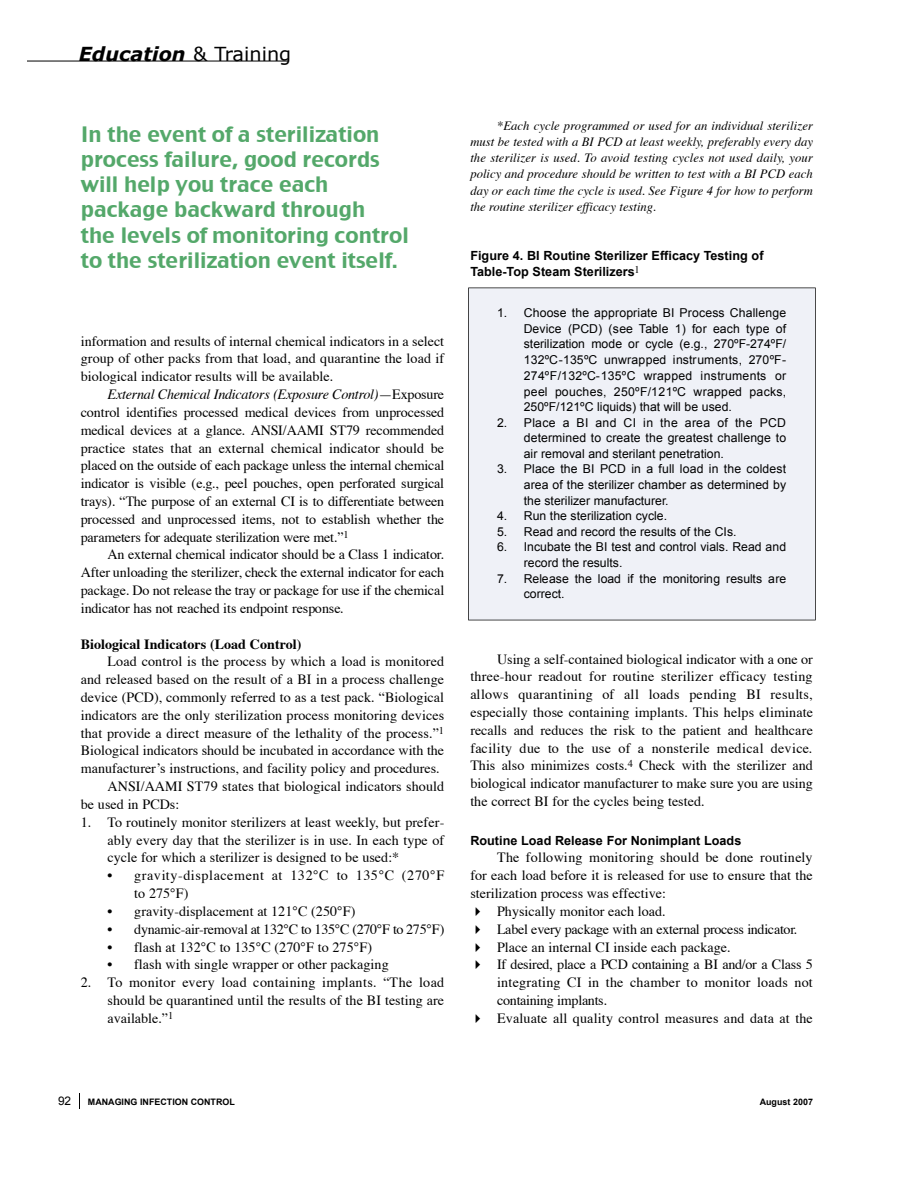
<style>
.page{position:relative;width:918px;height:1188px;background:#fff}
.page>*{position:absolute;margin:0;border:0;box-sizing:border-box;transform-origin:0 0}
.t1{font:20.85px/25.2px "Charcoal CY";color:#54a86a}
.t2{font:italic 700 19.35px "Verdana";color:#000}
.t3{font:14.1px/17.9px "Times";color:#000;text-align:justify}
.t4{font:14.1px "Times";letter-spacing:-.02em;color:#000}
.t5{font:14.1px/17.9px "Times";letter-spacing:.035em;color:#000}
.t6{font:700 14.1px "Times";color:#000}
.t7{font:italic 12.6px/16.4px "Times";color:#000;text-align:justify}
.t8{font:12.6px/16.4px "Arial Bold MS";color:#000}
.t9{font:12.3px/15.6px "Arial MS";color:#000;text-align:justify}
.t10{font:11.85px "Arial MS";color:#000}
.t11{font:8.85px "Arial Bold MS";color:#000}
.s1{font-weight:400;font-style:normal}
.s2{font-style:italic}
</style>
<div class="page">
<div style="left:468px;top:288px;width:348px;height:332px;background:#eff1f7"></div>
<svg style="left:79px;top:1094px;width:1px;height:15px"></svg>
<hr style="left:27px;top:61px;width:261px;height:1px;background:#000">
<h2 class="t2" style="left:79px;top:41px;width:214px">Education <span class="s1">&amp; Training</span></h2>
<h1 class="t1" style="left:81px;top:121px;width:330px">In the event of a sterilization process failure, good records will help you trace each package backward through<br>the levels of monitoring control to the sterilization event itself.</h1>
<p class="t3" style="left:81px;top:333px;width:365px">information and results of internal chemical indicators in a select group of other packs from that load, and quarantine the load if biological indicator results will be available.</p>
<p class="t3" style="left:81px;top:387px;width:365px;text-indent:27px"><span class="s2">External Chemical Indicators (Exposure Contro l)</span>— E x p o s u re control identifies processed medical devices from unprocessed medical devices at a glance. ANSI/AAMI ST79 recommended practice states that an external chemical indicator should be placed on the outside of each package unless the internal chemical indicator is visible (e.g., peel pouches, open perforated surg ic a l trays). “The purpose of an external CI is to differentiate between processed and unprocessed items, not to establish whether the parameters for adequate sterilization were met.”<sup>1</sup></p>
<p class="t3" style="left:81px;top:547px;width:365px;text-indent:27px">An external chemical indicator should be a Class 1 indicator.<br>After unloading the sterilizer, check the external indicator for each package. Do not release the tray or package for use if the chemical indicator has not reached its endpoint response.</p>
<p class="t6" style="left:81px;top:638px;width:222px">Biological Indicators (Load Control)</p>
<p class="t3" style="left:108px;top:654px;width:338px">Load control is the process by which a load is monitored</p>
<p class="t3" style="left:81px;top:672px;width:365px">and released based on the result of a BI in a process challenge</p>
<p class="t3" style="left:81px;top:690px;width:365px">device (PCD), commonly referred to as a test pack. “Biological</p>
<p class="t3" style="left:81px;top:707px;width:365px">indicators are the only sterilization process monitoring devices</p>
<p class="t3" style="left:81px;top:725px;width:365px">that provide a direct measure of the lethality of the process.”<sup>1</sup></p>
<p class="t3" style="left:81px;top:743px;width:365px">Biological indicators should be incubated in accordance with the</p>
<p class="t3" style="left:81px;top:761px;width:361px">manufacturer’s instructions, and facility policy and procedures.</p>
<p class="t3" style="left:108px;top:779px;width:338px">ANSI/AAMI ST79 states that biological indicators should</p>
<p class="t3" style="left:81px;top:796px;width:100px">be used in PCDs:</p>
<p class="t3" style="left:108px;top:814px;width:338px;text-indent:-27px">1. To routinely monitor sterilizers at least weekly, but prefer&shy;ably every day that the sterilizer is in use. In each type of cycle for which a sterilizer is designed to be used:*</p>
<p class="t5" style="left:134px;top:868px;width:312px;text-indent:-27px">• gravity-displacement at 132°C to 135°C (270°F to 275°F)</p>
<p class="t3" style="left:108px;top:903px;width:249px">• gravity-displacement at 121°C (250°F)</p>
<p class="t4" style="left:108px;top:923px;width:338px">• d y n a m ic -a ir-removal at 132°C to 135°C (270°F to 275°F)</p>
<p class="t3" style="left:108px;top:939px;width:266px">• flash at 132°C to 135°C (270°F to 275°F)</p>
<p class="t3" style="left:108px;top:957px;width:283px">• flash with single wrapper or other packaging</p>
<p class="t3" style="left:108px;top:975px;width:338px;text-indent:-27px">2. To monitor every load containing implants. “The load should be quarantined until the results of the BI testing are available.”<sup>1</sup></p>
<p class="t7" style="left:470px;top:118px;width:344px;text-indent:27px">*Each cycle programmed or used for an individual sterilizer must be tested with a BI PCD at least weekly, preferably every day the sterilizer is used. To avoid testing cycles not used daily, your policy and procedure should be written to test with a BI PCD each day or each time the cycle is used. See Figure 4 for how to perform the routine sterilizer efficacy testing.</p>
<p class="t8" style="left:470px;top:248px;width:295px">Figure 4. BI Routine Sterilizer Efficacy Testing of<br>Table-Top Steam Sterilizers<sup>1</sup></p>
<p class="t9" style="left:524px;top:305px;width:264px;text-indent:-27px">1. Choose the appropriate BI Process Challenge Device (PCD) (see Table 1) for each type of sterilization mode or cycle (e.g., 270ºF-274ºF/ 132ºC-135ºC unwrapped instruments, 270ºF-274ºF/132ºC-135ºC wrapped instruments or peel pouches, 250ºF/121ºC wrapped packs, 250ºF/121ºC liquids) that will be used.</p>
<p class="t9" style="left:524px;top:414px;width:264px;text-indent:-27px">2. Place a BI and CI in the area of the PCD determined to create the greatest challenge to air removal and sterilant penetration.</p>
<p class="t9" style="left:524px;top:461px;width:264px;text-indent:-27px">3. Place the BI PCD in a full load in the coldest area of the sterilizer chamber as determined by the sterilizer manufacturer.</p>
<p class="t9" style="left:497px;top:508px;width:172px">4. Run the sterilization cycle.</p>
<p class="t9" style="left:497px;top:524px;width:241px">5. Read and record the results of the CIs.</p>
<p class="t9" style="left:524px;top:539px;width:264px;text-indent:-27px">6. Incubate the BI test and control vials. Read and record the results.</p>
<p class="t9" style="left:524px;top:571px;width:264px;text-indent:-27px">7. Release the load if the monitoring results are correct.</p>
<p class="t3" style="left:470px;top:651px;width:344px;text-indent:27px">Using a self-contained biological indicator with a one or three-hour readout for routine sterilizer efficacy testing allows quarantining of all loads pending BI results, especially those containing implants. This helps eliminate recalls and reduces the risk to the patient and healthcare facility due to the use of a nonsterile medical device.<br>This also minimizes costs.<sup>4</sup> Check with the sterilizer and biological indicator manufacturer to make sure you are using the correct BI for the cycles being tested.</p>
<p class="t8" style="left:470px;top:832px;width:273px">Routine Load Release For Nonimplant Loads</p>
<p class="t3" style="left:470px;top:850px;width:344px;text-indent:27px">The following monitoring should be done routinely for each load before it is released for use to ensure that the sterilization process was effective:</p>
<p class="t3" style="left:470px;top:903px;width:197px">✔ Physically monitor each load.</p>
<p class="t4" style="left:470px;top:923px;width:329px">✔ Label every package with an external process indicator.</p>
<p class="t3" style="left:470px;top:939px;width:262px">✔ Place an internal CI inside each package.</p>
<p class="t3" style="left:497px;top:957px;width:317px;text-indent:-27px">✔ If desired, place a PCD containing a BI and/or a Class 5 integrating CI in the chamber to monitor loads not containing implants.</p>
<p class="t3" style="left:470px;top:1010px;width:344px">✔ Evaluate all quality control measures and data at the</p>
<p class="t10" style="left:58px;top:1094px;width:15px">92</p>
<p class="t11" style="left:88px;top:1097px;width:148px">MANAGING INFECTION CONTROL</p>
<p class="t11" style="left:760px;top:1097px;width:55px">August 2007</p>
</div>
